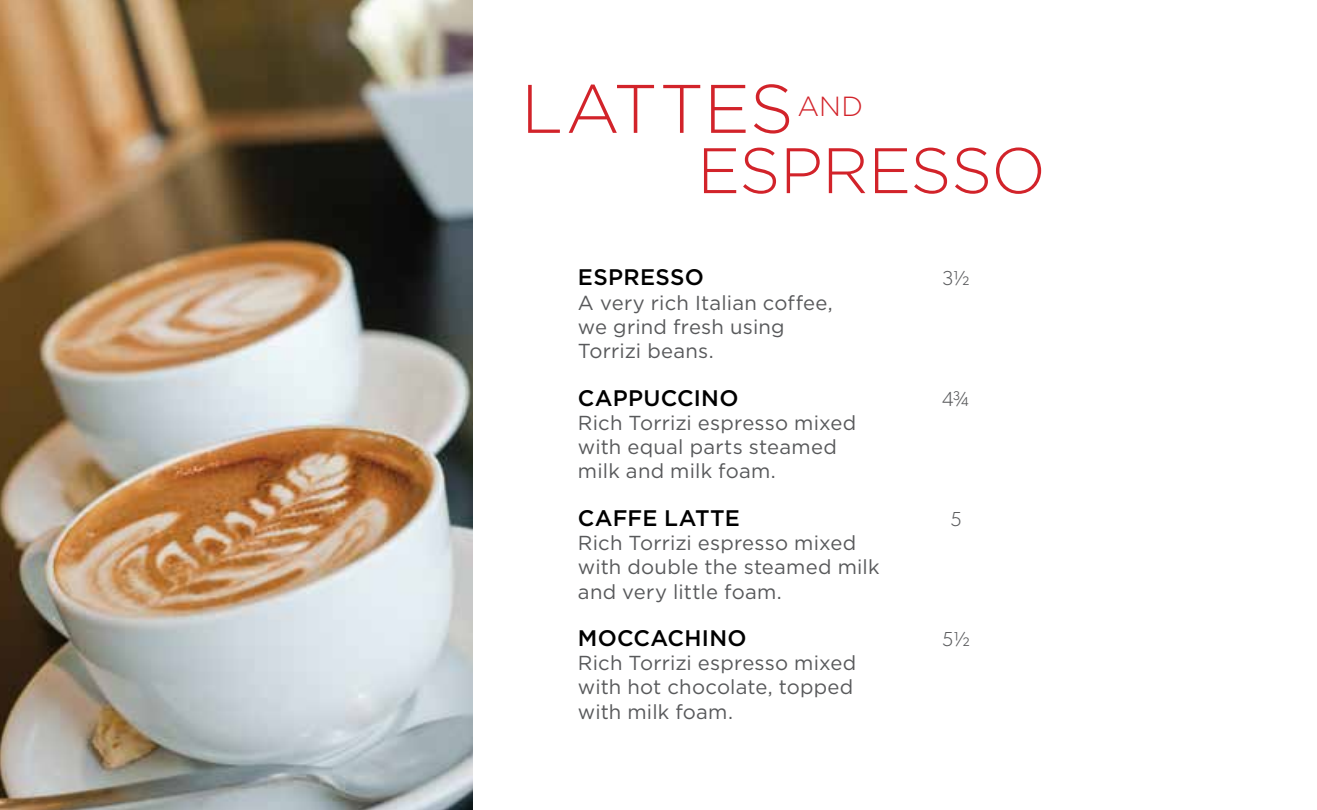
<style>
.page{position:relative;width:1317px;height:810px;background:#fff}
.page>*{position:absolute;margin:0;border:0;box-sizing:border-box;transform-origin:0 0}
.t1{font:300 68.62px "Gotham";color:#d2232a}
.t2{font:300 64.12px "Gotham";letter-spacing:-.01em;color:#d2232a}
.t3{font:300 27.68px "Gotham";color:#d2232a}
.t4{font:500 22.5px "Gotham";letter-spacing:.01em;color:#000}
.t5{font:20.25px/24.3px "Gotham";letter-spacing:.01em;color:#58595b}
.t6{font:300 20.25px "Gibson";color:#58595b}
</style>
<div class="page">
<img style="left:0;top:0;width:472px;height:810px">
<h1 class="t1" style="left:521px;top:71px;width:274px">LATTES</h1>
<h3 class="t3" style="left:797px;top:91px;width:67px">AND</h3>
<h2 class="t2" style="left:697px;top:136px;width:350px">ESPRESSO</h2>
<p class="t4" style="left:578px;top:265px;width:127px">ESPRESSO</p>
<p class="t6" style="left:942px;top:266px;width:29px">3½</p>
<p class="t5" style="left:578px;top:290px;width:256px">A very rich Italian coffee, we grind fresh using<br>Torrizi beans.</p>
<p class="t4" style="left:578px;top:385px;width:162px">CAPPUCCINO</p>
<p class="t6" style="left:942px;top:386px;width:30px">4¾</p>
<p class="t5" style="left:578px;top:410px;width:280px">Rich Torrizi espresso mixed with equal parts steamed milk and milk foam.</p>
<p class="t4" style="left:578px;top:505px;width:163px">CAFFE LATTE</p>
<p class="t6" style="left:950px;top:507px;width:13px">5</p>
<p class="t5" style="left:578px;top:530px;width:303px">Rich Torrizi espresso mixed with double the steamed milk and very little foam.</p>
<p class="t4" style="left:578px;top:625px;width:170px">MOCCACHINO</p>
<p class="t6" style="left:942px;top:627px;width:30px">5½</p>
<p class="t5" style="left:578px;top:650px;width:280px">Rich Torrizi espresso mixed with hot chocolate, topped with milk foam.</p>
</div>
